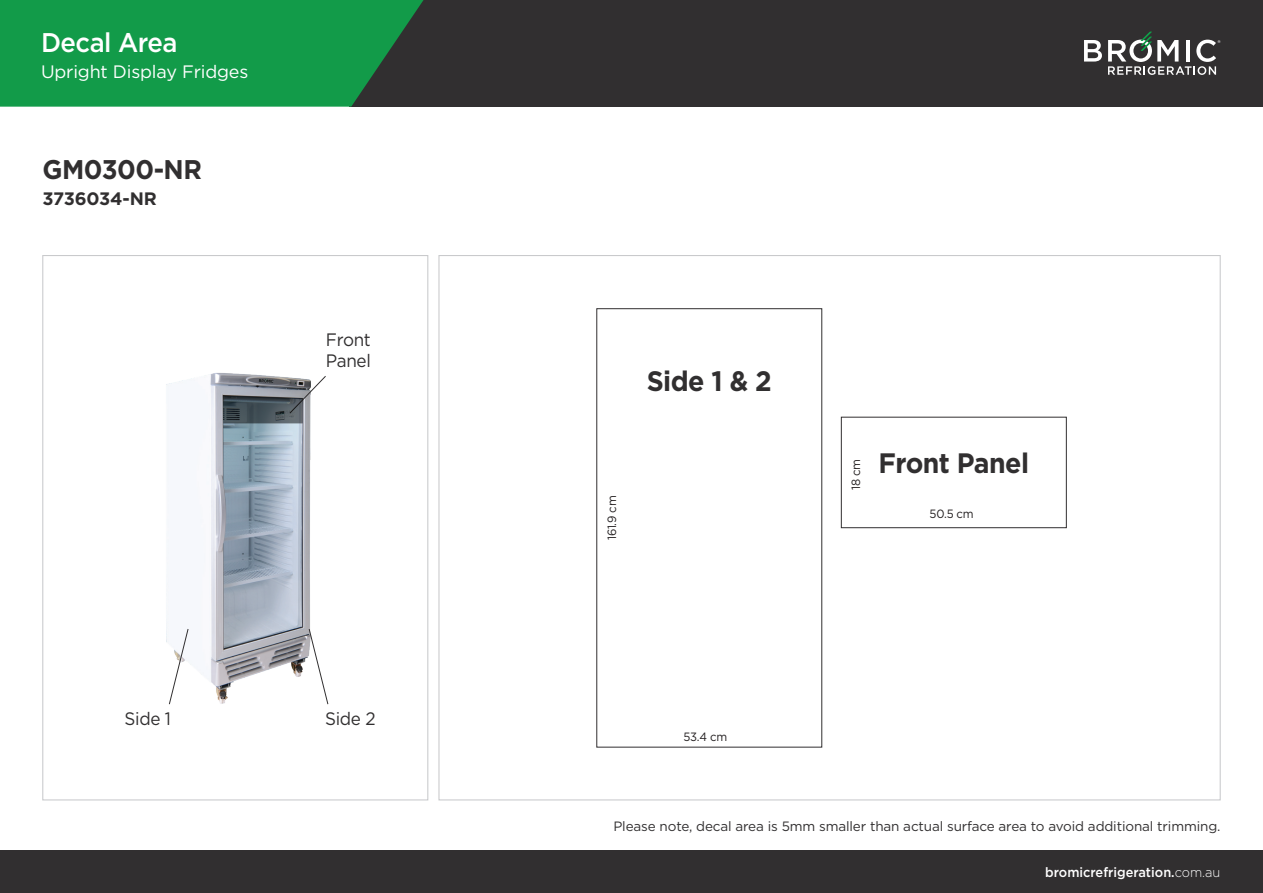
<style>
.page{position:relative;width:1263px;height:893px;background:#fff}
.page>*{position:absolute;margin:0;border:0;box-sizing:border-box;transform-origin:0 0}
.t1{font:700 28.05px "Gotham";letter-spacing:-.02em;color:#312f30;scale:.95 1}
.t2{font:500 27px "Gotham";letter-spacing:-.02em;color:#fff;scale:.95 1}
.t3{font:700 27px "Gotham";letter-spacing:-.02em;color:#312f30;scale:.95 1}
.t4{font:18px "Gotham";letter-spacing:-.01em;color:#fff}
.t5{font:18px/21px "Gotham";letter-spacing:-.02em;color:#312f30;scale:.95 1}
.t6{font:700 18px "Gotham";letter-spacing:-.01em;color:#312f30}
.t7{font:13.5px "Gotham";letter-spacing:-.01em;color:#312f30}
.t8{font:500 13.5px "Gotham";color:#fff;scale:.95 1}
.t9{font:12px "Gotham";letter-spacing:-.02em;color:#231f20;scale:.95 1}
.s1{font-weight:300}
</style>
<div class="page">
<div style="left:0;top:850px;width:1263px;height:43px;background:#312f30"></div>
<div style="left:349px;top:0;width:914px;height:107px;background:#312f30"></div>
<svg style="left:0;top:0;width:423px;height:107px;background:#159247"></svg>
<svg style="left:1084px;top:40px;width:18px;height:22px"></svg>
<svg style="left:1108px;top:32px;width:112px;height:43px"></svg>
<img style="left:166px;top:373px;width:145px;height:331px">
<svg style="left:169px;top:628px;width:20px;height:77px"></svg>
<svg style="left:223px;top:376px;width:103px;height:47px;background:#7e848a"></svg>
<div style="left:596px;top:308px;width:226px;height:439px;border:1px solid #312f30"></div>
<div style="left:841px;top:417px;width:225px;height:111px;border:1px solid #312f30"></div>
<svg style="left:309px;top:628px;width:19px;height:77px"></svg>
<h2 class="t2" style="left:41px;top:25px;width:145px">Decal Area</h2>
<h3 class="t4" style="left:41px;top:60px;width:209px">Upright Display Fridges</h3>
<h2 class="t3" style="left:43px;top:151px;width:169px">GM0300-NR</h2>
<h3 class="t6" style="left:43px;top:187px;width:116px">3736034-NR</h3>
<h3 class="t5" style="left:326px;top:329px;width:49px">Front<br>Panel</h3>
<h3 class="t5" style="left:125px;top:708px;width:50px">Side 1</h3>
<h3 class="t5" style="left:325px;top:708px;width:55px">Side 2</h3>
<h1 class="t1" style="left:647px;top:363px;width:133px">Side 1 &amp; 2</h1>
<p class="t9" style="left:604px;top:540px;width:49px;rotate:-90deg">161.9 cm</p>
<p class="t9" style="left:683px;top:729px;width:48px">53.4 cm</p>
<p class="t9" style="left:848px;top:490px;width:34px;rotate:-90deg">18 cm</p>
<h1 class="t1" style="left:878px;top:444px;width:160px">Front Panel</h1>
<p class="t9" style="left:930px;top:506px;width:48px">50.5 cm</p>
<p class="t7" style="left:613px;top:817px;width:608px">Please note, decal area is 5mm smaller than actual surface area to avoid additional trimming.</p>
<p class="t8" style="left:1045px;top:863px;width:186px">bromicrefrigeration.<span class="s1">com.au</span></p>
</div>
